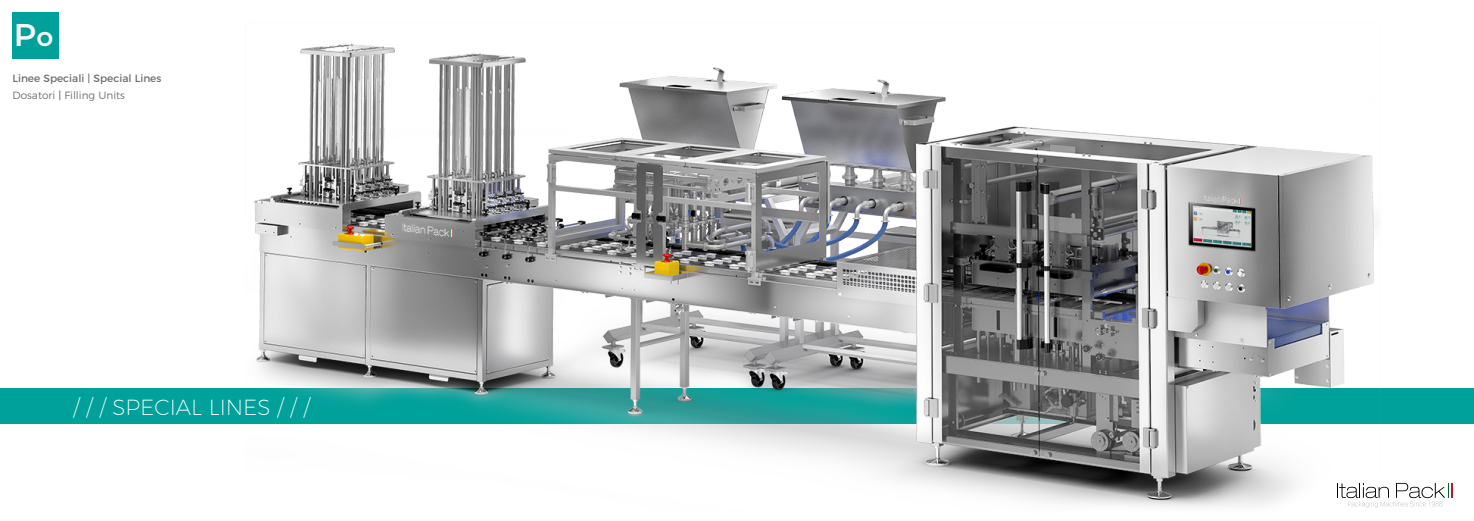
<style>
.page{position:relative;width:1474px;height:521px;background:#fff}
.page>*{position:absolute;margin:0;border:0;box-sizing:border-box;transform-origin:0 0}
.t1{font:600 31.5px "Montserrat";color:#f6f6f6}
.t2{font:200 21.88px "Montserrat";color:#fff}
.t3{font:10.5px/16.6px "Montserrat";color:#706f6f}
.s1{font-size:26.25px}
.s2{font-weight:300}
</style>
<div class="page">
<div style="left:0;top:388px;width:1473px;height:36px;background:#00a19a"></div>
<img style="left:254px;top:43px;width:1120px;height:464px">
<svg style="left:1337px;top:483px;width:115px;height:25px"></svg>
<div style="left:12px;top:13px;width:47px;height:46px;background:#00a19a"></div>
<h1 class="t1" style="left:14px;top:12px;width:41px">P<span class="s1">o</span></h1>
<p class="t3" style="left:12px;top:69px;width:150px">Linee Speciali | Special Lines<br><span class="s2">Dosatori</span> | <span class="s2">Filling Units</span></p>
<h2 class="t2" style="left:73px;top:391px;width:238px">/ / / SPECIAL LINES / / /</h2>
</div>
